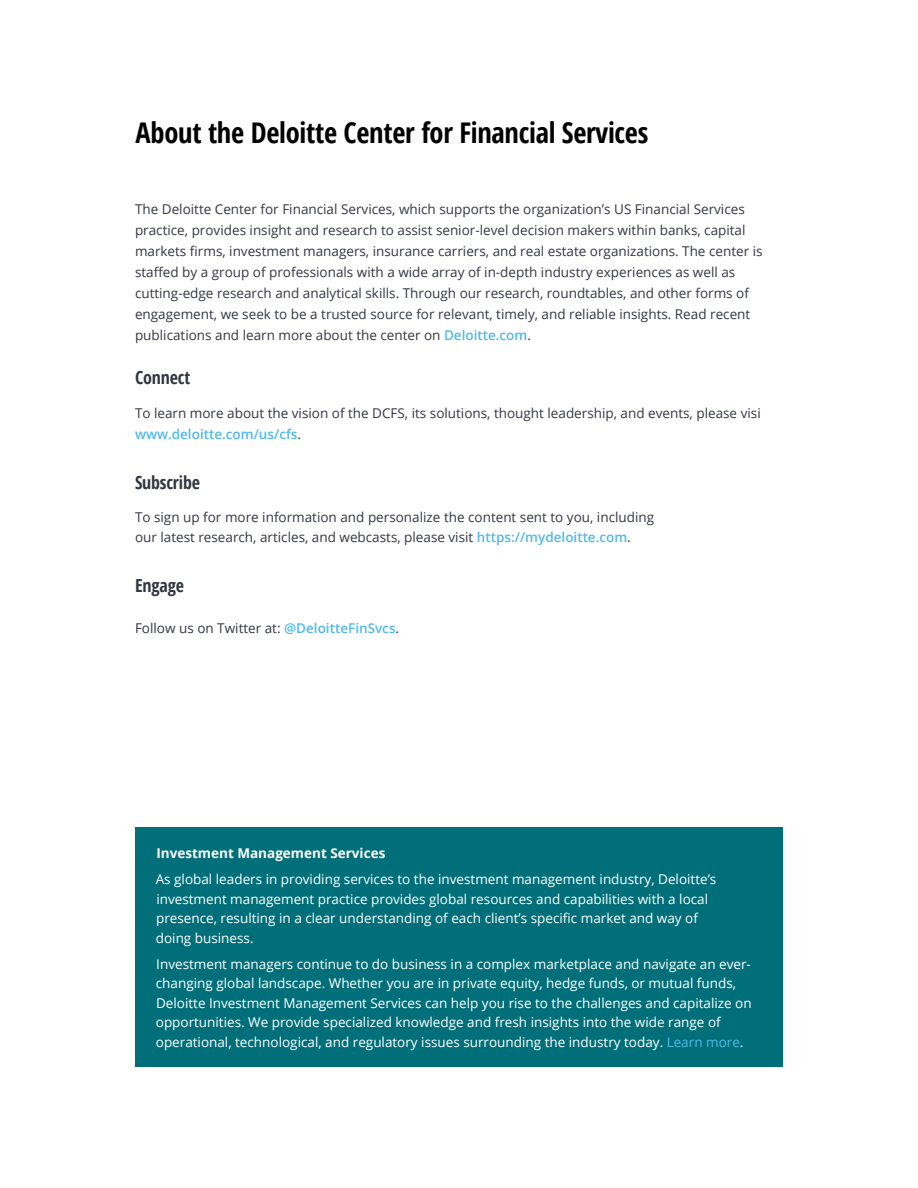
<style>
.page{position:relative;width:918px;height:1188px;background:#fff}
.page>*{position:absolute;margin:0;border:0;box-sizing:border-box;transform-origin:0 0}
.t1{font:700 28.5px "Open Sans Condensed";letter-spacing:-.01em;color:#000}
.t2{font:700 18px "Open Sans Condensed";letter-spacing:-.01em;color:#333740}
.t3{font:700 18px "Open Sans Condensed";letter-spacing:-.01em;color:#323741}
.t4{font:13.5px/21px "Open Sans";color:#333740}
.t5{font:13.5px/19.5px "Open Sans";color:#fff}
.t6{font:700 13.5px "Open Sans";color:#fff}
.s1{font-weight:600;color:#52b9e9}
.s2{color:#52b9e9}
</style>
<div class="page">
<div style="left:135px;top:827px;width:648px;height:240px;background:#006f79"></div>
<h1 class="t1" style="left:136px;top:113px;width:514px">About the Deloitte Center for Financial Services</h1>
<p class="t4" style="left:135px;top:199px;width:629px">The Deloitte Center for Financial Services, which supports the organization’s US Financial Services practice, provides insight and research to assist senior-level decision makers within banks, capital markets firms, investment managers, insurance carriers, and real estate organizations. The center is staffed by a group of professionals with a wide array of in-depth industry experiences as well as cutting-edge research and analytical skills. Through our research, roundtables, and other forms of engagement, we seek to be a trusted source for relevant, timely, and reliable insights. Read recent publications and learn more about the center on <span class="s1">Deloitte.com</span>.</p>
<h2 class="t3" style="left:135px;top:365px;width:57px">Connect</h2>
<p class="t4" style="left:135px;top:402px;width:627px">To learn more about the vision of the DCFS, its solutions, thought leadership, and events, please visi <span class="s1">www.deloitte.com/us/cfs</span>.</p>
<h2 class="t2" style="left:135px;top:470px;width:67px">Subscribe</h2>
<p class="t4" style="left:135px;top:507px;width:521px;line-height:19.5px">To sign up for more information and personalize the content sent to you, including our latest research, articles, and webcasts, please visit <span class="s1">https://mydeloitte.com</span>.</p>
<h2 class="t2" style="left:135px;top:572px;width:51px">Engage</h2>
<p class="t4" style="left:135px;top:617px;width:266px">Follow us on Twitter at: <span class="s1">@DeloitteFinSvcs</span>.</p>
<p class="t6" style="left:156px;top:843px;width:231px">Investment Management Services</p>
<p class="t5" style="left:156px;top:869px;width:562px">As global leaders in providing services to the investment management industry, Deloitte’s investment management practice provides global resources and capabilities with a local presence, resulting in a clear understanding of each client’s specific market and way of doing business.</p>
<p class="t5" style="left:156px;top:954px;width:597px">Investment managers continue to do business in a complex marketplace and navigate an ever&shy;changing global landscape. Whether you are in private equity, hedge funds, or mutual funds, Deloitte Investment Management Services can help you rise to the challenges and capitalize on opportunities. We provide specialized knowledge and fresh insights into the wide range of operational, technological, and regulatory issues surrounding the industry today. <span class="s2">Learn more</span>.</p>
</div>
